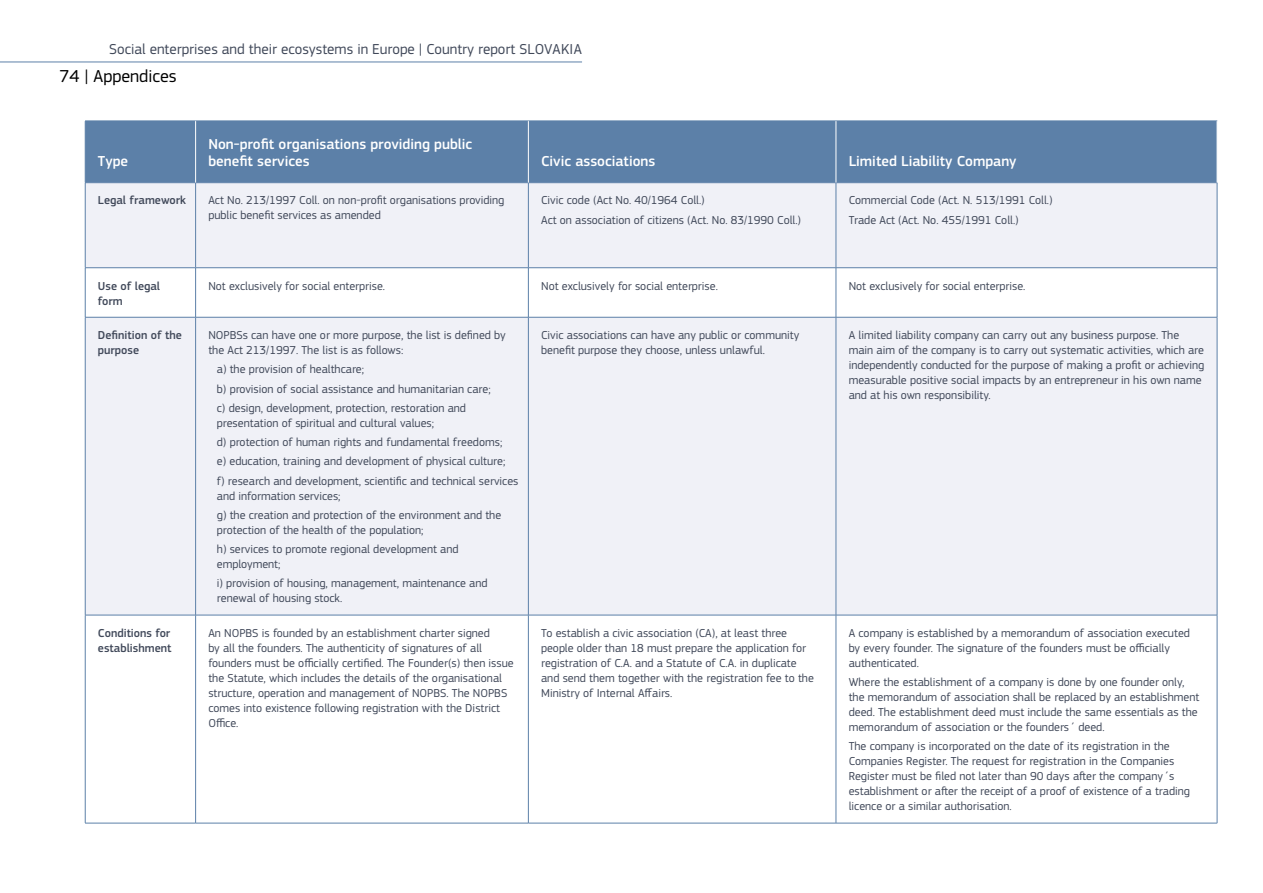
<style>
.page{position:relative;width:1263px;height:893px;background:#fff}
.page>*{position:absolute;margin:0;border:0;box-sizing:border-box;transform-origin:0 0}
.t1{font:18px "EC Square Sans Pro";color:#000}
.Table_title{font:500 15px/16.5px "EC Square Sans Pro";color:#fff}
.t2{font:15px "EC Square Sans Pro";color:#404859}
.Table_text{font:12px/15px "EC Square Sans Pro";color:#404859}
.Table_text-2{font:500 12px/15px "EC Square Sans Pro";color:#404859}
</style>
<div class="page">
<hr style="left:0;top:62px;width:582px;height:1px;background:#5c80a8">
<div style="left:86px;top:122px;width:1131px;height:60px;background:#5c80a8"></div>
<svg style="left:86px;top:183px;width:1131px;height:432px;fill:#f0f1f7"></svg>
<hr style="left:85px;top:121px;width:111px;height:1px;background:#5c80a8">
<hr style="left:85px;top:121px;width:1px;height:61px;background:#5c80a8">
<hr style="left:196px;top:121px;width:332px;height:1px;background:#5c80a8">
<hr style="left:528px;top:121px;width:308px;height:1px;background:#5c80a8">
<hr style="left:836px;top:121px;width:381px;height:1px;background:#5c80a8">
<hr style="left:85px;top:182px;width:111px;height:1px;background:#5c80a8">
<hr style="left:196px;top:182px;width:332px;height:1px;background:#5c80a8">
<hr style="left:195px;top:183px;width:1px;height:85px;background:#5c80a8">
<hr style="left:528px;top:182px;width:308px;height:1px;background:#5c80a8">
<hr style="left:836px;top:182px;width:381px;height:1px;background:#5c80a8">
<hr style="left:1217px;top:183px;width:1px;height:85px;background:#5c80a8">
<hr style="left:195px;top:268px;width:1px;height:49px;background:#5c80a8">
<hr style="left:1217px;top:268px;width:1px;height:49px;background:#5c80a8">
<hr style="left:195px;top:317px;width:1px;height:298px;background:#5c80a8">
<hr style="left:1217px;top:317px;width:1px;height:298px;background:#5c80a8">
<hr style="left:195px;top:615px;width:1px;height:208px;background:#5c80a8">
<hr style="left:1217px;top:615px;width:1px;height:208px;background:#5c80a8">
<hr style="left:85px;top:183px;width:1px;height:85px;background:#5c80a8">
<hr style="left:85px;top:267px;width:111px;height:1px;background:#5c80a8">
<hr style="left:85px;top:268px;width:1px;height:49px;background:#5c80a8">
<hr style="left:196px;top:267px;width:332px;height:1px;background:#5c80a8">
<hr style="left:836px;top:267px;width:381px;height:1px;background:#5c80a8">
<hr style="left:85px;top:317px;width:111px;height:1px;background:#5c80a8">
<hr style="left:85px;top:317px;width:1px;height:298px;background:#5c80a8">
<hr style="left:196px;top:317px;width:332px;height:1px;background:#5c80a8">
<hr style="left:836px;top:317px;width:381px;height:1px;background:#5c80a8">
<hr style="left:85px;top:615px;width:111px;height:1px;background:#5c80a8">
<hr style="left:85px;top:615px;width:1px;height:208px;background:#5c80a8">
<hr style="left:196px;top:615px;width:332px;height:1px;background:#5c80a8">
<hr style="left:836px;top:615px;width:381px;height:1px;background:#5c80a8">
<hr style="left:85px;top:823px;width:111px;height:1px;background:#5c80a8">
<hr style="left:196px;top:823px;width:332px;height:1px;background:#5c80a8">
<hr style="left:836px;top:823px;width:381px;height:1px;background:#5c80a8">
<hr style="left:528px;top:183px;width:1px;height:85px;background:#5c80a8">
<hr style="left:836px;top:183px;width:1px;height:85px;background:#5c80a8">
<hr style="left:528px;top:267px;width:308px;height:1px;background:#5c80a8">
<hr style="left:528px;top:268px;width:1px;height:49px;background:#5c80a8">
<hr style="left:836px;top:268px;width:1px;height:49px;background:#5c80a8">
<hr style="left:528px;top:317px;width:308px;height:1px;background:#5c80a8">
<hr style="left:528px;top:317px;width:1px;height:298px;background:#5c80a8">
<hr style="left:836px;top:317px;width:1px;height:298px;background:#5c80a8">
<hr style="left:528px;top:615px;width:308px;height:1px;background:#5c80a8">
<hr style="left:528px;top:615px;width:1px;height:208px;background:#5c80a8">
<hr style="left:836px;top:615px;width:1px;height:208px;background:#5c80a8">
<hr style="left:528px;top:823px;width:308px;height:1px;background:#5c80a8">
<hr style="left:195px;top:121px;width:1px;height:61px;background:#fff">
<hr style="left:528px;top:121px;width:1px;height:61px;background:#fff">
<hr style="left:836px;top:121px;width:1px;height:61px;background:#fff">
<p class="t2" style="left:109px;top:40px;width:474px">Social enterprises and their ecosystems in Europe | Country report SLOVAKIA</p>
<h1 class="t1" style="left:60px;top:65px;width:119px">74 | Appendices</h1>
<p class="Table_title" style="left:98px;top:153px;width:32px">Type</p>
<p class="Table_title" style="left:208px;top:136px;width:265px">Non-profit organisations providing public benefit services</p>
<p class="Table_title" style="left:541px;top:153px;width:116px">Civic associations</p>
<p class="Table_title" style="left:849px;top:153px;width:169px">Limited Liability Company</p>
<p class="Table_text-2" style="left:98px;top:193px;width:90px">Legal framework</p>
<p class="Table_text" style="left:208px;top:193px;width:298px">Act No. 213/1997 Coll. on non-profit organisations providing public benefit services as amended</p>
<p class="Table_text" style="left:541px;top:193px;width:165px">Civic code (Act No. 40/1964 Coll.)</p>
<p class="Table_text" style="left:541px;top:212px;width:261px">Act on association of citizens (Act. No. 83/1990 Coll.)</p>
<p class="Table_text" style="left:849px;top:193px;width:205px">Commercial Code (Act. N. 513/1991 Coll.)</p>
<p class="Table_text" style="left:849px;top:212px;width:172px">Trade Act (Act. No. 455/1991 Coll.)</p>
<p class="Table_text-2" style="left:98px;top:278px;width:64px">Use of legal form</p>
<p class="Table_text" style="left:208px;top:278px;width:178px">Not exclusively for social enterprise.</p>
<p class="Table_text" style="left:541px;top:278px;width:178px">Not exclusively for social enterprise.</p>
<p class="Table_text" style="left:849px;top:278px;width:178px">Not exclusively for social enterprise.</p>
<p class="Table_text-2" style="left:98px;top:328px;width:85px">Definition of the purpose</p>
<p class="Table_text" style="left:208px;top:328px;width:299px">NOPBSs can have one or more purpose, the list is defined by the Act 213/1997. The list is as follows:</p>
<p class="Table_text" style="left:217px;top:362px;width:149px">a) the provision of healthcare;</p>
<p class="Table_text" style="left:217px;top:381px;width:275px">b) provision of social assistance and humanitarian care;</p>
<p class="Table_text" style="left:217px;top:400px;width:251px">c) design, development, protection, restoration and presentation of spiritual and cultural values;</p>
<p class="Table_text" style="left:217px;top:435px;width:287px">d) protection of human rights and fundamental freedoms;</p>
<p class="Table_text" style="left:217px;top:454px;width:290px">e) education, training and development of physical culture;</p>
<p class="Table_text" style="left:217px;top:473px;width:303px">f) research and development, scientific and technical services and information services;</p>
<p class="Table_text" style="left:217px;top:507px;width:286px">g) the creation and protection of the environment and the protection of the health of the population;</p>
<p class="Table_text" style="left:217px;top:542px;width:243px">h) services to promote regional development and employment;</p>
<p class="Table_text" style="left:217px;top:576px;width:272px">i) provision of housing, management, maintenance and renewal of housing stock.</p>
<p class="Table_text" style="left:541px;top:328px;width:260px">Civic associations can have any public or community benefit purpose they choose, unless unlawful.</p>
<p class="Table_text" style="left:849px;top:328px;width:357px">A limited liability company can carry out any business purpose. The main aim of the company is to carry out systematic activities, which are independently conducted for the purpose of making a profit or achieving measurable positive social impacts by an entrepreneur in his own name and at his own responsibility.</p>
<p class="Table_text-2" style="left:98px;top:626px;width:75px">Conditions for establishment</p>
<p class="Table_text" style="left:208px;top:625px;width:307px">An NOPBS is founded by an establishment charter signed<br>by all the founders. The authenticity of signatures of all founders must be officially certified. The Founder(s) then issue the Statute, which includes the details of the organisational structure, operation and management of NOPBS. The NOPBS comes into existence following registration with the District Office.</p>
<p class="Table_text" style="left:541px;top:625px;width:274px">To establish a civic association (CA), at least three people older than 18 must prepare the application for registration of C.A. and a Statute of C.A. in duplicate and send them together with the registration fee to the Ministry of Internal Affairs.</p>
<p class="Table_text" style="left:849px;top:625px;width:343px">A company is established by a memorandum of association executed by every founder. The signature of the founders must be officially authenticated.</p>
<p class="Table_text" style="left:849px;top:675px;width:352px">Where the establishment of a company is done by one founder only, the memorandum of association shall be replaced by an establishment deed. The establishment deed must include the same essentials as the memorandum of association or the founders´ deed.</p>
<p class="Table_text" style="left:849px;top:739px;width:343px">The company is incorporated on the date of its registration in the Companies Register. The request for registration in the Companies Register must be filed not later than 90 days after the company´s establishment or after the receipt of a proof of existence of a trading licence or a similar authorisation.</p>
</div>
